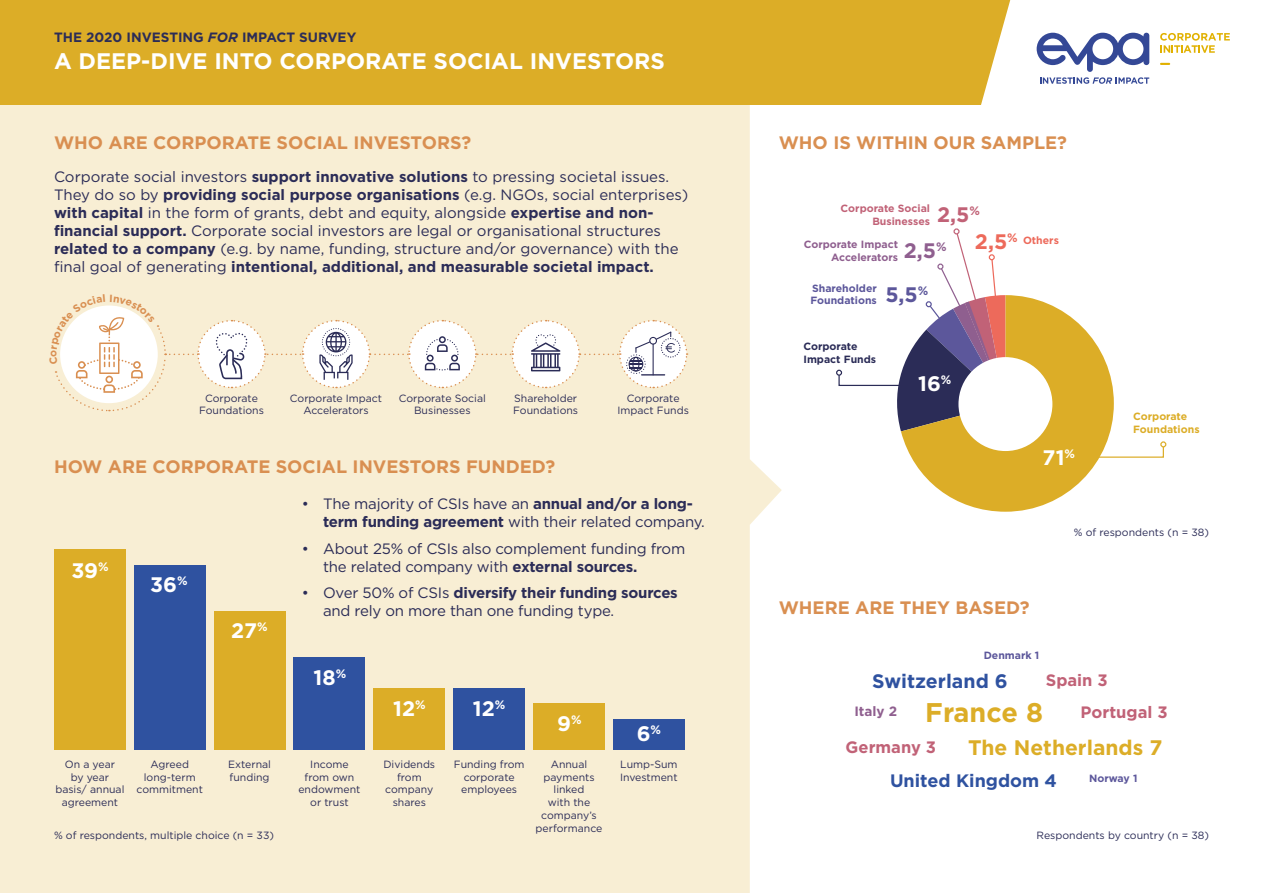
<style>
.page{position:relative;width:1263px;height:893px;background:#fff}
.page>*{position:absolute;margin:0;border:0;box-sizing:border-box;transform-origin:0 0}
.t1{font:700 27px "Gotham";color:#dcad27}
.t2{font:700 22.5px "Gotham";color:#fff}
.t3{font:700 21px "Gotham";color:#fff}
.t4{font:700 21px "Gotham";color:#dcad27}
.t5{font:700 21px/26.1px "Gotham";color:#c16277}
.t6{font:700 21px "Gotham";color:#5c579b}
.t7{font:700 21px "Gotham";color:#8f5f8f}
.t8{font:700 19.5px "Gotham";color:#2f52a0}
.t9{font:700 18px "Gotham";color:#d98f51}
.t10{font:700 18px "Gotham";color:#2f52a0}
.t11{font:700 16.5px "Gotham";color:#c16277}
.t12{font:15px/18px "Gotham";letter-spacing:-.005em;color:#2b2c57}
.t13{font:700 13.5px "Gotham";color:#2b2c57}
.t14{font:700 13.5px "Gotham";color:#8f5f8f}
.t15{font:10.5px/12.8px "Gotham";color:#2b2c57;text-align:center}
.t16{font:700 10.5px/12.8px "Gotham";color:#5c579b}
.t17{font:700 10.5px/12.8px "Gotham";color:#8f5f8f;text-align:right}
.t18{font:700 10.5px/12.8px "Gotham";color:#c16277;text-align:right}
.t19{font:700 10.5px/12.8px "Gotham";color:#dcad27}
.t20{font:700 10.5px/12.8px "Gotham";color:#2b2c57}
.t21{font:700 10.5px "Gotham";color:#ed6a5b}
.s1{font-style:italic}
.s2{font-weight:700}
.s3{color:#ed6a5b}
</style>
<div class="page">
<div style="left:0;top:104px;width:782px;height:789px;background:#f8eed4"></div>
<div style="left:0;top:0;width:1103px;height:104px;background:#dcad27"></div>
<svg style="left:980px;top:0;width:250px;height:105px"></svg>
<div style="left:373px;top:688px;width:72px;height:62px;background:#dcad27"></div>
<div style="left:613px;top:719px;width:72px;height:31px;background:#2f52a0"></div>
<div style="left:293px;top:657px;width:72px;height:93px;background:#2f52a0"></div>
<div style="left:533px;top:703px;width:72px;height:47px;background:#dcad27"></div>
<div style="left:214px;top:611px;width:71px;height:139px;background:#dcad27"></div>
<div style="left:453px;top:688px;width:72px;height:62px;background:#2f52a0"></div>
<div style="left:134px;top:565px;width:72px;height:185px;background:#2f52a0"></div>
<div style="left:54px;top:549px;width:72px;height:201px;background:#dcad27"></div>
<svg style="left:901px;top:295px;width:213px;height:217px;fill:#dcad27"></svg>
<div style="left:958px;top:357px;width:94px;height:94px;background:#fff;border-radius:50%"></div>
<svg style="left:1080px;top:441px;width:86px;height:17px"></svg>
<svg style="left:836px;top:228px;width:169px;height:203px"></svg>
<svg style="left:49px;top:294px;width:639px;height:118px"></svg>
<p class="t13" style="left:54px;top:29px;width:304px">THE 2020 INVESTING <span class="s1">FOR</span> IMPACT SURVEY</p>
<h2 class="t2" style="left:54px;top:47px;width:612px">A DEEP-DIVE INTO CORPORATE SOCIAL INVESTORS</h2>
<p class="t9" style="left:54px;top:131px;width:419px">WHO ARE CORPORATE SOCIAL INVESTORS?</p>
<p class="t9" style="left:779px;top:131px;width:290px">WHO IS WITHIN OUR SAMPLE?</p>
<p class="t12" style="left:54px;top:168px;width:636px">Corporate social investors <span class="s2">support innovative solutions</span> to pressing societal issues.<br>They do so by <span class="s2">providing social purpose organisations</span> (e.g. NGOs, social enterprises) <span class="s2">with capital</span> in the form of grants, debt and equity, alongside <span class="s2">expertise and non&shy;financial support.</span> Corporate social investors are legal or organisational structures <span class="s2">related to a company</span> (e.g. by name, funding, structure and/or governance) with the final goal of generating <span class="s2">intentional, additional, and measurable societal impact.</span></p>
<p class="t15" style="left:199px;top:391px;width:66px">Corporate<br>Foundations</p>
<p class="t15" style="left:290px;top:391px;width:94px">Corporate Impact<br>Accelerators</p>
<p class="t15" style="left:399px;top:391px;width:89px">Corporate Social<br>Businesses</p>
<p class="t15" style="left:513px;top:391px;width:66px;text-align:left">Shareholder<br>Foundations</p>
<p class="t15" style="left:617px;top:391px;width:73px">Corporate<br>Impact Funds</p>
<p class="t9" style="left:54px;top:455px;width:503px">HOW ARE CORPORATE SOCIAL INVESTORS FUNDED?</p>
<h3 class="t3" style="left:71px;top:556px;width:39px">39<sup>%</sup></h3>
<h3 class="t3" style="left:150px;top:571px;width:39px">36<sup>%</sup></h3>
<h3 class="t3" style="left:231px;top:617px;width:38px">27<sup>%</sup></h3>
<p class="t12" style="left:323px;top:494px;width:383px;text-indent:-21px">• The majority of CSIs have an <span class="s2">annual and/or a long&shy;term funding agreement</span> with their related company.</p>
<p class="t12" style="left:323px;top:539px;width:364px;text-indent:-21px">• About 25% of CSIs also complement funding from the related company with <span class="s2">external sources.</span></p>
<p class="t12" style="left:323px;top:583px;width:356px;text-indent:-21px">• Over 50% of CSIs <span class="s2">diversify their funding sources </span>and rely on more than one funding type.</p>
<h3 class="t3" style="left:314px;top:663px;width:34px">18<sup>%</sup></h3>
<h3 class="t3" style="left:393px;top:695px;width:34px">12<sup>%</sup></h3>
<h3 class="t3" style="left:473px;top:695px;width:34px">12<sup>%</sup></h3>
<h3 class="t3" style="left:557px;top:709px;width:26px">9<sup>%</sup></h3>
<h3 class="t3" style="left:637px;top:719px;width:26px">6<sup>%</sup></h3>
<p class="t15" style="left:55px;top:757px;width:71px">On a year<br>by year basis/ annual agreement</p>
<p class="t15" style="left:137px;top:757px;width:68px">Agreed long-term commitment</p>
<p class="t15" style="left:228px;top:757px;width:44px;text-align:left">External funding</p>
<p class="t15" style="left:298px;top:757px;width:64px">Income from own endowment or trust</p>
<p class="t15" style="left:383px;top:757px;width:53px">Dividends from company shares</p>
<p class="t15" style="left:454px;top:757px;width:72px">Funding from corporate employees</p>
<p class="t15" style="left:536px;top:757px;width:68px">Annual payments linked<br>with the company’s performance</p>
<p class="t15" style="left:620px;top:757px;width:59px;text-align:left">Lump-Sum<br>Investment</p>
<p class="t15" style="left:54px;top:829px;width:222px">% of respondents, multiple choice (n = 33)</p>
<p class="t18" style="left:841px;top:202px;width:91px">Corporate Social<br>Businesses</p>
<h3 class="t5" style="left:975px;top:202px;width:44px;text-indent:-38px">2,5<sup>%<br></sup><span class="s3">2,5</span><sup>%</sup></h3>
<p class="t17" style="left:804px;top:238px;width:96px">Corporate Impact<br>Accelerators</p>
<p class="t21" style="left:1023px;top:234px;width:37px">Others</p>
<h3 class="t7" style="left:904px;top:237px;width:44px">2,5<sup>%</sup></h3>
<p class="t16" style="left:810px;top:281px;width:68px">Shareholder<br>Foundations</p>
<h3 class="t6" style="left:885px;top:281px;width:44px">5,5<sup>%</sup></h3>
<p class="t20" style="left:803px;top:340px;width:74px">Corporate<br>Impact Funds</p>
<h3 class="t3" style="left:918px;top:370px;width:35px">16<sup>%</sup></h3>
<h3 class="t3" style="left:1042px;top:443px;width:34px">71<sup>%</sup></h3>
<p class="t19" style="left:1133px;top:410px;width:68px">Corporate<br>Foundations</p>
<p class="t15" style="left:1074px;top:525px;width:137px">% of respondents (n = 38)</p>
<p class="t9" style="left:779px;top:596px;width:252px">WHERE ARE THEY BASED?</p>
<p class="t16" style="left:984px;top:649px;width:57px">Denmark 1</p>
<h3 class="t8" style="left:872px;top:668px;width:137px">Switzerland 6</h3>
<p class="t14" style="left:854px;top:703px;width:44px">Italy 2</p>
<p class="t11" style="left:1046px;top:670px;width:63px">Spain 3</p>
<h1 class="t1" style="left:925px;top:694px;width:119px">France 8</h1>
<h3 class="t4" style="left:968px;top:733px;width:196px">The Netherlands 7</h3>
<p class="t11" style="left:1080px;top:701px;width:89px">Portugal 3</p>
<p class="t11" style="left:846px;top:736px;width:92px">Germany 3</p>
<p class="t10" style="left:890px;top:768px;width:168px">United Kingdom 4</p>
<p class="t16" style="left:1089px;top:772px;width:50px">Norway 1</p>
<p class="t15" style="left:1036px;top:829px;width:174px">Respondents by country (n = 38)</p>
</div>
